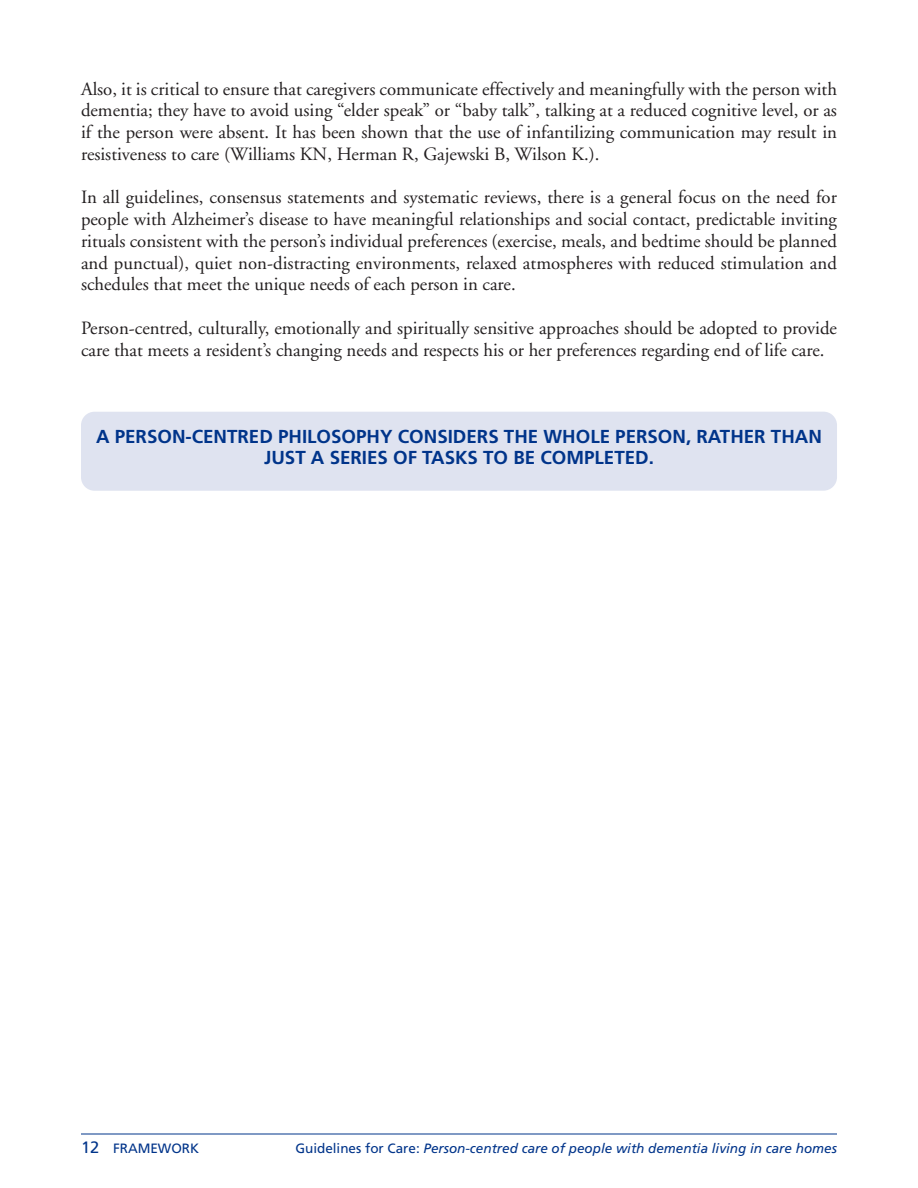
<style>
.page{position:relative;width:918px;height:1188px;background:#fff}
.page>*{position:absolute;margin:0;border:0;box-sizing:border-box;transform-origin:0 0}
.t1{font:18.75px/21.8px "Adobe Garamond";color:#231f20;text-align:justify}
.t2{font:700 18.75px/21.8px "Frutiger";color:#00348a;text-align:center}
.t3{font:italic 13.5px "Frutiger";color:#00348a}
.t4{font:13.5px "Frutiger";color:#00348a}
.s1{font-size:16.5px}
.s2{font-style:normal}
</style>
<div class="page">
<div style="left:81px;top:412px;width:756px;height:79px;background:#dfe3f0;border-radius:14px"></div>
<hr style="left:81px;top:1134px;width:756px;height:1px;background:#00348a">
<p class="t1" style="left:81px;top:79px;width:758px">Also, it is critical to ensure that caregivers communicate effectively and meaningfully with the person with dementia; they have to avoid using “elder speak” or “baby talk”, talking at a reduced cognitive level, or as if the person were absent. It has been shown that the use of infantilizing communication may result in resistiveness to care (Williams KN, Herman R, Gajewski B, Wilson K.).</p>
<p class="t1" style="left:81px;top:188px;width:758px">In all guidelines, consensus statements and systematic reviews, there is a general focus on the need for people with Alzheimer’s disease to have meaningful relationships and social contact, predictable inviting rituals consistent with the person’s individual preferences (exercise, meals, and bedtime should be planned and punctual), quiet non-distracting environments, relaxed atmospheres with reduced stimulation and schedules that meet the unique needs of each person in care.</p>
<p class="t1" style="left:81px;top:319px;width:758px">Person-centred, culturally, emotionally and spiritually sensitive approaches should be adopted to provide care that meets a resident’s changing needs and respects his or her preferences regarding end of life care.</p>
<p class="t2" style="left:96px;top:427px;width:727px">A PERSON-CENTRED PHILOSOPHY CONSIDERS THE WHOLE PERSON, RATHER THAN<br>JUST A SERIES OF TASKS TO BE COMPLETED.</p>
<p class="t4" style="left:81px;top:1143px;width:120px"><span class="s1">12</span> FRAMEWORK</p>
<p class="t3" style="left:295px;top:1143px;width:543px"><span class="s2">Guidelines for Care:</span> Person-centred care of people with dementia living in care homes</p>
</div>
